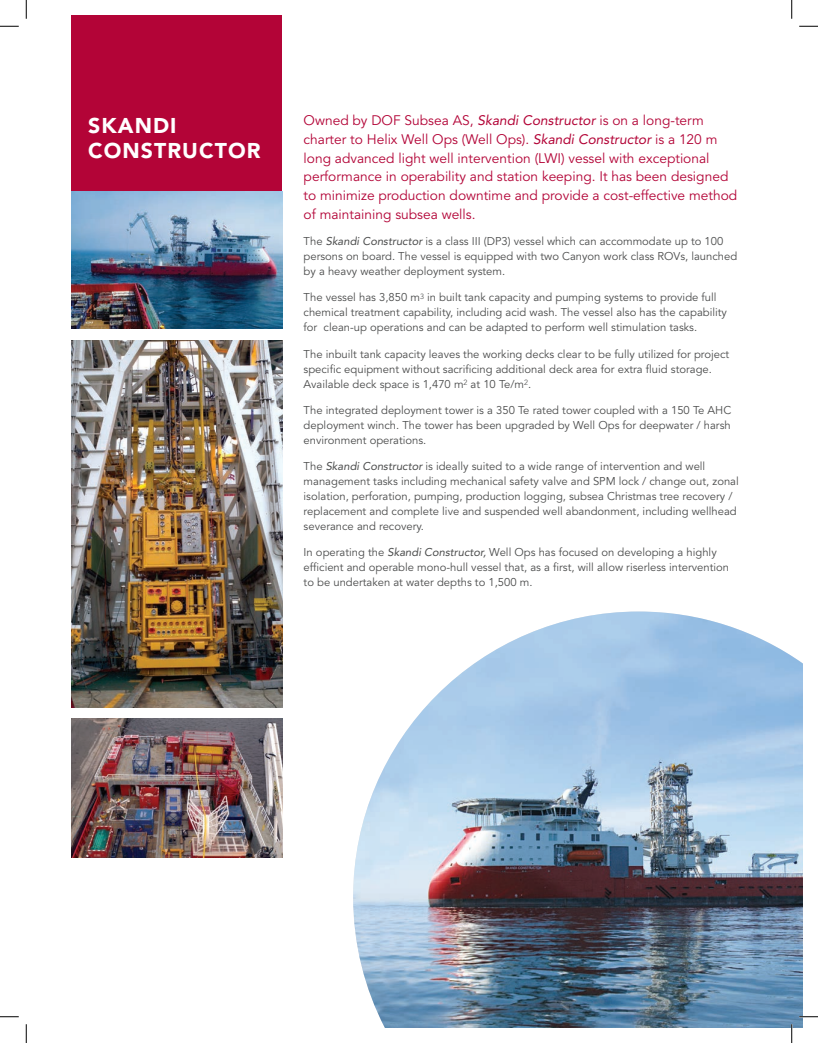
<style>
.page{position:relative;width:818px;height:1043px;background:#fff}
.page>*{position:absolute;margin:0;border:0;box-sizing:border-box;transform-origin:0 0}
.t1{font:900 21.25px "Avenir";letter-spacing:.05em;color:#fff}
.Red_Intro{font:13.75px/18.8px "Avenir";color:#b30437}
.Black_Paragraph{font:11.25px/15px "Avenir";color:#4b4c4c}
.s1{font-style:italic}
</style>
<div class="page">
<div style="left:71px;top:15px;width:211px;height:177px;background:#b30437"></div>
<img style="left:353px;top:611px;width:449px;height:417px">
<img style="left:71px;top:191px;width:211px;height:138px">
<img style="left:71px;top:718px;width:211px;height:140px">
<img style="left:71px;top:340px;width:211px;height:367px">
<svg style="left:0;top:25px;width:19px;height:2px"></svg>
<svg style="left:799px;top:25px;width:19px;height:2px"></svg>
<svg style="left:0;top:1016px;width:19px;height:1px"></svg>
<svg style="left:799px;top:1015px;width:19px;height:2px"></svg>
<svg style="left:25px;top:0;width:2px;height:19px"></svg>
<svg style="left:25px;top:1024px;width:2px;height:18px"></svg>
<svg style="left:791px;top:0;width:1px;height:19px"></svg>
<svg style="left:790px;top:1024px;width:2px;height:18px"></svg>
<p class="t1" style="left:88px;top:112px;width:90px">SKANDI</p>
<p class="t1" style="left:88px;top:138px;width:174px">CONSTRUCTOR</p>
<p class="Red_Intro" style="left:303px;top:111px;width:435px">Owned by DOF Subsea AS, <span class="s1">Skandi Constructor</span> is on a long-term charter to Helix Well Ops (Well Ops). <span class="s1">Skandi Constructor</span> is a 120 m long advanced light well intervention (LWI) vessel with exceptional performance in operability and station keeping. It has been designed to minimize production downtime and provide a cost-effective method of maintaining subsea wells.</p>
<p class="Black_Paragraph" style="left:303px;top:234px;width:435px">The <span class="s1">Skandi Constructor</span> is a class III (DP3) vessel which can accommodate up to 100 persons on board. The vessel is equipped with two Canyon work class ROVs, launched by a heavy weather deployment system.</p>
<p class="Black_Paragraph" style="left:303px;top:290px;width:425px">The vessel has 3,850 m<sup>3</sup> in built tank capacity and pumping systems to provide full chemical treatment capability, including acid wash. The vessel also has the capability for clean-up operations and can be adapted to perform well stimulation tasks.</p>
<p class="Black_Paragraph" style="left:303px;top:346px;width:427px">The inbuilt tank capacity leaves the working decks clear to be fully utilized for project specific equipment without sacrificing additional deck area for extra fluid storage.<br>Available deck space is 1,470 m<sup>2</sup> at 10 Te/m<sup>2</sup>.</p>
<p class="Black_Paragraph" style="left:303px;top:403px;width:429px;text-align:justify">The integrated deployment tower is a 350 Te rated tower coupled with a 150 Te AHC deployment winch. The tower has been upgraded by Well Ops for deepwater / harsh environment operations.</p>
<p class="Black_Paragraph" style="left:303px;top:459px;width:436px">The <span class="s1">Skandi Constructor</span> is ideally suited to a wide range of intervention and well management tasks including mechanical safety valve and SPM lock / change out, zonal isolation, perforation, pumping, production logging, subsea Christmas tree recovery / replacement and complete live and suspended well abandonment, including wellhead severance and recovery.</p>
<p class="Black_Paragraph" style="left:303px;top:545px;width:427px">In operating the <span class="s1">Skandi Constructor,</span> Well Ops has focused on developing a highly efficient and operable mono-hull vessel that, as a first, will allow riserless intervention to be undertaken at water depths to 1,500 m.</p>
</div>
